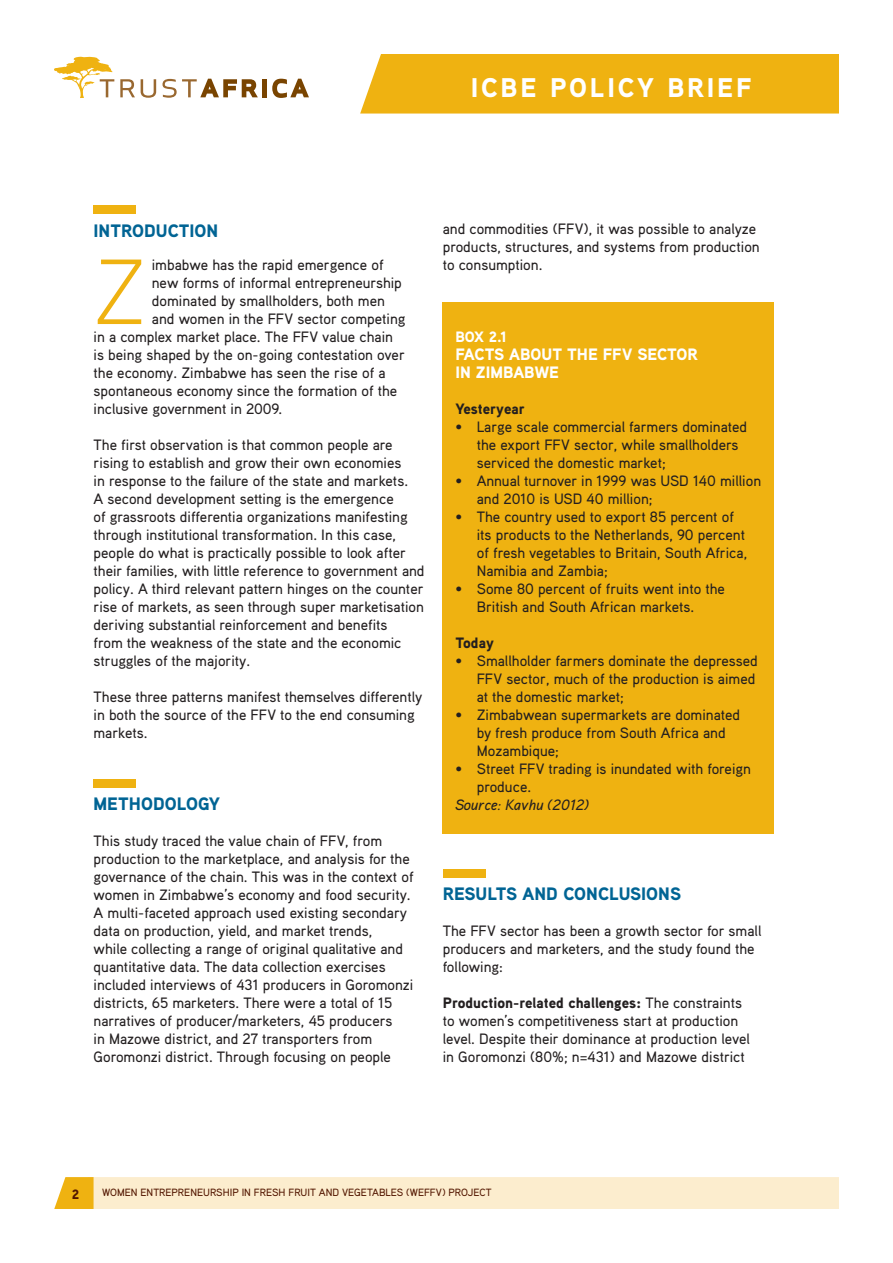
<style>
.page{position:relative;width:893px;height:1263px;background:#fff}
.page>*{position:absolute;margin:0;border:0;box-sizing:border-box;transform-origin:0 0}
.t1{font:300 92.4px "Aaux Pro";color:#efb211}
.t2{font:900 27px "Aaux Pro";letter-spacing:.1em;color:#fff}
.Trust_Square_Text{font:900 18px "Aaux Pro";color:#006494}
.t3{font:900 16.5px/18px "Aaux Pro";color:#fff}
.t4{font:500 15px/18px "Aaux Pro";color:#231f20}
.t5{font:italic 500 15px "Aaux Pro";color:#231f20}
.t6{font:900 15px "Aaux Pro";color:#231f20}
.t7{font:900 15px "Aaux Pro";color:#fff}
.t8{font:900 13.5px "Aaux Pro";color:#531600}
.t9{font:500 10.5px "Aaux Pro";color:#531600}
.s1{font-weight:900}
</style>
<div class="page">
<div style="left:54px;top:1177px;width:785px;height:32px;background:#fcedce"></div>
<svg style="left:120px;top:79px;width:15px;height:18px"></svg>
<svg style="left:141px;top:79px;width:15px;height:19px"></svg>
<svg style="left:163px;top:79px;width:95px;height:19px"></svg>
<div style="left:262px;top:79px;width:5px;height:18px;background:#794400"></div>
<svg style="left:272px;top:79px;width:37px;height:19px"></svg>
<svg style="left:54px;top:56px;width:60px;height:42px"></svg>
<div style="left:360px;top:54px;width:479px;height:60px;background:#efb211"></div>
<div style="left:94px;top:206px;width:42px;height:8px;background:#efb211"></div>
<div style="left:94px;top:779px;width:42px;height:9px;background:#efb211"></div>
<div style="left:443px;top:869px;width:42px;height:9px;background:#efb211"></div>
<div style="left:443px;top:302px;width:331px;height:531px;background:#efb211"></div>
<h2 class="t2" style="left:471px;top:70px;width:282px">ICBE POLICY BRIEF</h2>
<p class="Trust_Square_Text" style="left:94px;top:219px;width:126px">INTRODUCTION</p>
<p class="t1" style="left:94px;top:234px;width:54px">Z</p>
<p class="t4" style="left:152px;top:255px;width:233px">imbabwe has the rapid emergence of</p>
<p class="t4" style="left:152px;top:273px;width:252px">new forms of informal entrepreneurship</p>
<p class="t4" style="left:152px;top:291px;width:235px">dominated by smallholders, both men</p>
<p class="t4" style="left:152px;top:309px;width:255px">and women in the FFV sector competing</p>
<p class="t4" style="left:94px;top:327px;width:301px">in a complex market place. The FFV value chain</p>
<p class="t4" style="left:94px;top:345px;width:313px">is being shaped by the on-going contestation over</p>
<p class="t4" style="left:94px;top:363px;width:294px">the economy. Zimbabwe has seen the rise of a</p>
<p class="t4" style="left:94px;top:381px;width:305px">spontaneous economy since the formation of the</p>
<p class="t4" style="left:94px;top:399px;width:190px">inclusive government in 2009.</p>
<p class="t4" style="left:94px;top:435px;width:333px">The first observation is that common people are rising to establish and grow their own economies<br>in response to the failure of the state and markets.<br>A second development setting is the emergence<br>of grassroots differentia organizations manifesting through institutional transformation. In this case, people do what is practically possible to look after their families, with little reference to government and policy. A third relevant pattern hinges on the counter rise of markets, as seen through super marketisation deriving substantial reinforcement and benefits<br>from the weakness of the state and the economic struggles of the majority.</p>
<p class="t4" style="left:94px;top:687px;width:330px">These three patterns manifest themselves differently in both the source of the FFV to the end consuming markets.</p>
<p class="Trust_Square_Text" style="left:94px;top:792px;width:128px">METHODOLOGY</p>
<p class="t4" style="left:94px;top:831px;width:322px">This study traced the value chain of FFV, from production to the marketplace, and analysis for the governance of the chain. This was in the context of women in Zimbabwe’s economy and food security.<br>A multi-faceted approach used existing secondary data on production, yield, and market trends,<br>while collecting a range of original qualitative and quantitative data. The data collection exercises included interviews of 431 producers in Goromonzi districts, 65 marketers. There were a total of 15 narratives of producer/marketers, 45 producers<br>in Mazowe district, and 27 transporters from Goromonzi district. Through focusing on people</p>
<p class="t4" style="left:443px;top:219px;width:318px">and commodities (FFV), it was possible to analyze products, structures, and systems from production to consumption.</p>
<p class="t7" style="left:455px;top:327px;width:53px">BOX 2.1</p>
<p class="t3" style="left:455px;top:345px;width:244px">FACTS ABOUT THE FFV SECTOR<br>IN ZIMBABWE</p>
<p class="t6" style="left:455px;top:399px;width:71px">Yesteryear</p>
<p class="t4" style="left:477px;top:417px;width:272px;text-indent:-21px">• Large scale commercial farmers dominated the export FFV sector, while smallholders serviced the domestic market;</p>
<p class="t4" style="left:477px;top:471px;width:286px;text-indent:-21px">• Annual turnover in 1999 was USD 140 million and 2010 is USD 40 million;</p>
<p class="t4" style="left:477px;top:507px;width:272px;text-indent:-21px">• The country used to export 85 percent of its products to the Netherlands, 90 percent of fresh vegetables to Britain, South Africa, Namibia and Zambia;</p>
<p class="t4" style="left:477px;top:579px;width:250px;text-indent:-21px">• Some 80 percent of fruits went into the<br>British and South African markets.</p>
<p class="t6" style="left:455px;top:633px;width:40px">Today</p>
<p class="t4" style="left:477px;top:651px;width:283px;text-indent:-21px">• Smallholder farmers dominate the depressed<br>FFV sector, much of the production is aimed at the domestic market;</p>
<p class="t4" style="left:477px;top:705px;width:265px;text-indent:-21px">• Zimbabwean supermarkets are dominated by fresh produce from South Africa and<br>Mozambique;</p>
<p class="t4" style="left:477px;top:759px;width:276px;text-indent:-21px">• Street FFV trading is inundated with foreign produce.</p>
<p class="t5" style="left:455px;top:795px;width:135px">Source: Kavhu (2012)</p>
<p class="Trust_Square_Text" style="left:443px;top:882px;width:240px">RESULTS AND CONCLUSIONS</p>
<p class="t4" style="left:443px;top:921px;width:320px">The FFV sector has been a growth sector for small producers and marketers, and the study found the following:</p>
<p class="t4" style="left:443px;top:993px;width:309px"><span class="s1">Production-related challenges:</span> The constraints to women’s competitiveness start at production level. Despite their dominance at production level in Goromonzi (80%; n=431) and Mazowe district</p>
<p class="t8" style="left:72px;top:1186px;width:9px">2</p>
<p class="t9" style="left:102px;top:1186px;width:391px">WOMEN ENTREPRENEURSHIP IN FRESH FRUIT AND VEGETABLES (WEFFV) PROJECT</p>
</div>
